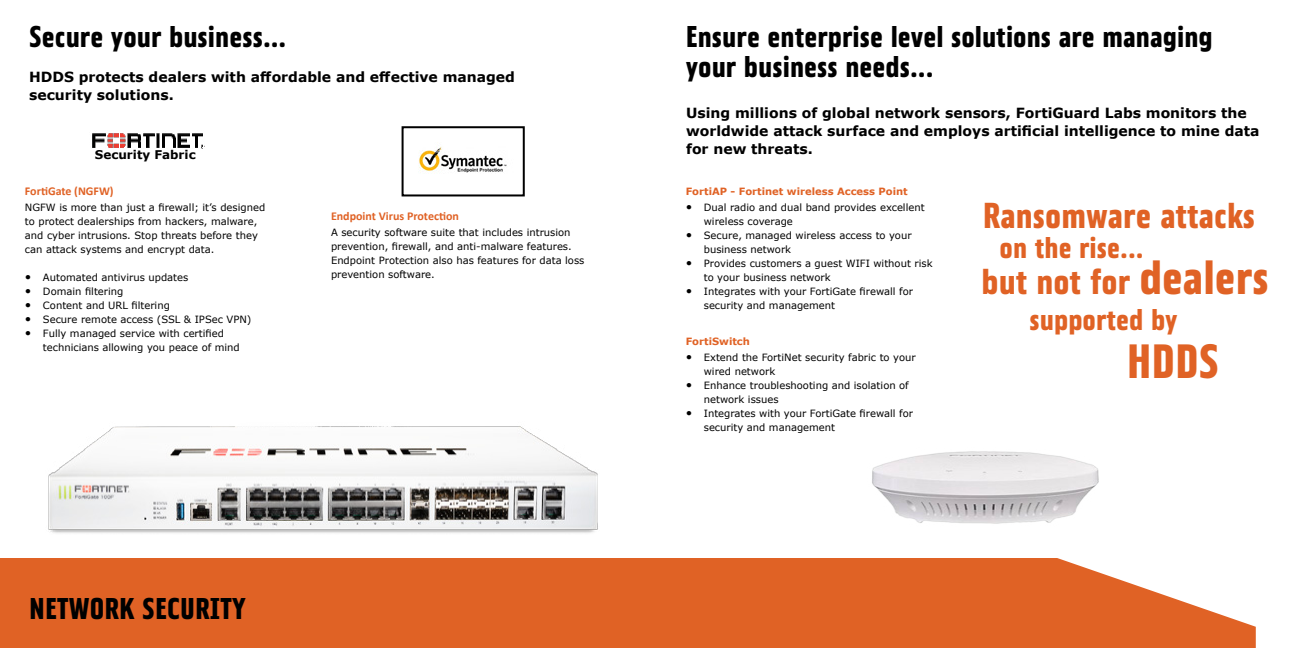
<style>
.page{position:relative;width:1296px;height:648px;background:#fff}
.page>*{position:absolute;margin:0;border:0;box-sizing:border-box;transform-origin:0 0}
.t1{font:48px "Freedom Machine";color:#e06225}
.t2{font:36px "Freedom Machine";color:#e06225}
.t3{font:30px/30px "Freedom Machine";color:#000}
.t4{font:30px "Freedom Machine";color:#e06225}
.t5{font:700 14px/18px "Verdana";color:#000}
.t6{font:700 12px "Calibri";color:#e06225}
.t7{font:700 12px "Verdana";color:#000}
.t8{font:10px/14px "Verdana";color:#000}
.t9{font:700 10px "Verdana";color:#e06225}
.s1{font-size:12px}
.s2{font-size:48px}
</style>
<div class="page">
<div style="left:0;top:558px;width:1256px;height:90px;background:#e06225"></div>
<img style="left:92px;top:133px;width:113px;height:15px">
<img style="left:872px;top:451px;width:227px;height:73px">
<img style="left:418px;top:146px;width:89px;height:28px">
<div style="left:402px;top:126px;width:123px;height:70px;border:2px solid #000"></div>
<img style="left:48px;top:426px;width:550px;height:107px">
<h3 class="t3" style="left:29px;top:21px;width:259px">Secure your business...</h3>
<h3 class="t3" style="left:686px;top:21px;width:529px">Ensure enterprise level solutions are managing your business needs...</h3>
<h3 class="t5" style="left:29px;top:67px;width:487px">HDDS protects dealers with affordable and effective managed security solutions.</h3>
<p class="t7" style="left:95px;top:146px;width:102px">Security Fabric</p>
<p class="t6" style="left:25px;top:182px;width:90px">FortiGate (NGFW)</p>
<p class="t8" style="left:25px;top:200px;width:242px">NGFW is more than just a firewall; it’s designed to protect dealerships from hackers, malware, and cyber intrusions. Stop threats before they can attack systems and encrypt data.</p>
<p class="t8" style="left:25px;top:270px;width:165px"><span class="s1">•</span> Automated antivirus updates</p>
<p class="t8" style="left:25px;top:284px;width:100px"><span class="s1">•</span> Domain filtering</p>
<p class="t8" style="left:25px;top:298px;width:146px"><span class="s1">•</span> Content and URL filtering</p>
<p class="t8" style="left:25px;top:312px;width:228px"><span class="s1">•</span> Secure remote access (SSL &amp; IPSec VPN)</p>
<p class="t8" style="left:43px;top:326px;width:198px;text-indent:-18px"><span class="s1">•</span> Fully managed service with certified technicians allowing you peace of mind</p>
<p class="t6" style="left:331px;top:208px;width:129px">Endpoint Virus Protection</p>
<p class="t8" style="left:331px;top:225px;width:255px">A security software suite that includes intrusion prevention, firewall, and anti-malware features.<br>Endpoint Protection also has features for data loss prevention software.</p>
<h3 class="t3" style="left:29px;top:594px;width:218px">NETWORK SECURITY</h3>
<h3 class="t5" style="left:686px;top:104px;width:575px">Using millions of global network sensors, FortiGuard Labs monitors the worldwide attack surface and employs artificial intelligence to mine data for new threats.</h3>
<p class="t9" style="left:686px;top:184px;width:224px">FortiAP - Fortinet wireless Access Point</p>
<p class="t8" style="left:704px;top:200px;width:222px;text-indent:-18px"><span class="s1">•</span> Dual radio and dual band provides excellent wireless coverage</p>
<p class="t8" style="left:704px;top:228px;width:209px;text-indent:-18px"><span class="s1">•</span> Secure, managed wireless access to your business network</p>
<p class="t8" style="left:704px;top:256px;width:230px;text-indent:-18px"><span class="s1">•</span> Provides customers a guest WIFI without risk to your business network</p>
<p class="t8" style="left:704px;top:284px;width:211px;text-indent:-18px"><span class="s1">•</span> Integrates with your FortiGate firewall for security and management</p>
<p class="t9" style="left:686px;top:334px;width:66px">FortiSwitch</p>
<p class="t8" style="left:704px;top:350px;width:213px;text-indent:-18px"><span class="s1">•</span> Extend the FortiNet security fabric to your wired network</p>
<p class="t8" style="left:704px;top:378px;width:207px;text-indent:-18px"><span class="s1">•</span> Enhance troubleshooting and isolation of network issues</p>
<p class="t8" style="left:704px;top:406px;width:211px;text-indent:-18px"><span class="s1">•</span> Integrates with your FortiGate firewall for security and management</p>
<h2 class="t2" style="left:983px;top:193px;width:274px">Ransomware attacks</h2>
<h3 class="t4" style="left:1000px;top:229px;width:146px">on the rise...</h3>
<h2 class="t2" style="left:982px;top:259px;width:289px">but not for <span class="s2">dealers</span></h2>
<h3 class="t4" style="left:1030px;top:301px;width:150px">supported by</h3>
<h1 class="t1" style="left:1127px;top:332px;width:94px">HDDS</h1>
</div>
